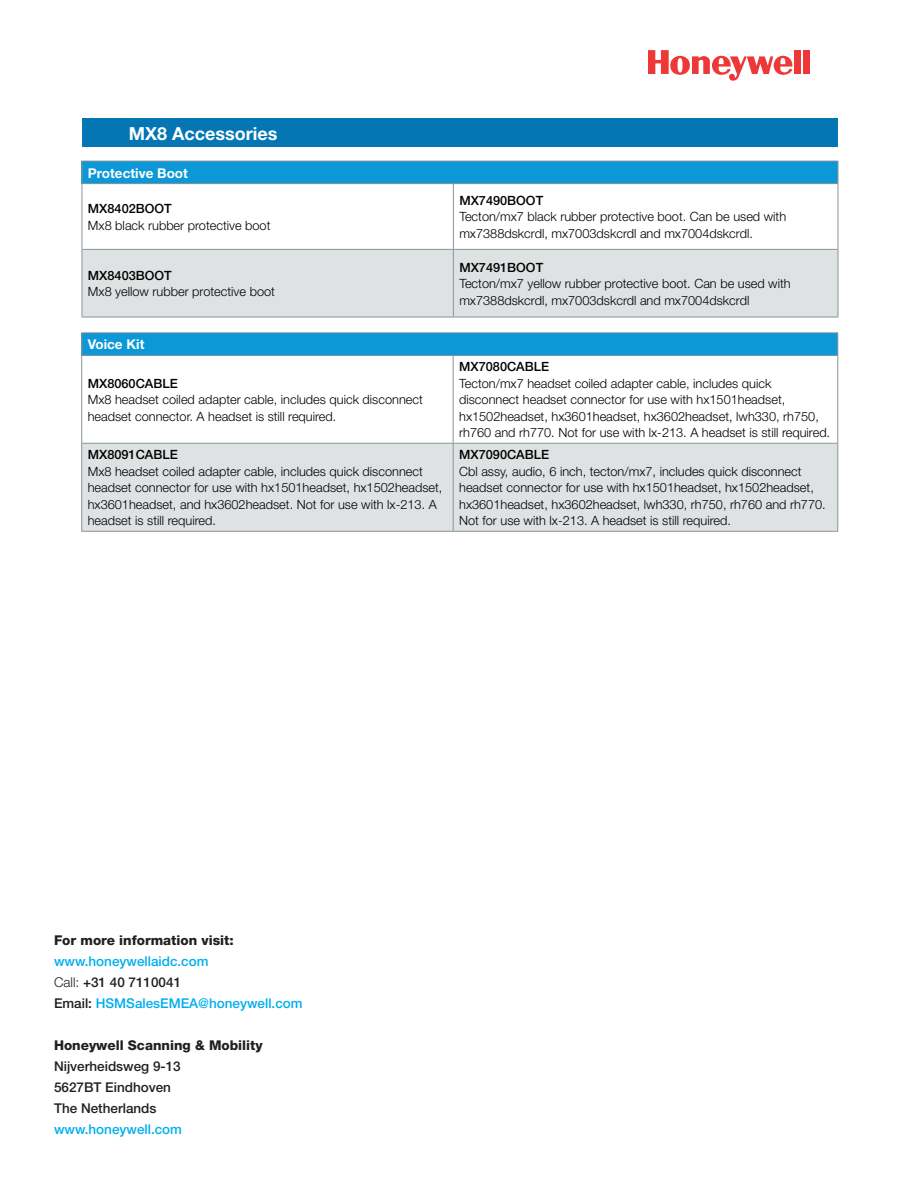
<style>
.page{position:relative;width:918px;height:1188px;background:#fff}
.page>*{position:absolute;margin:0;border:0;box-sizing:border-box;transform-origin:0 0}
.t1{font:700 18px "Helvetica Neue";color:#fff}
.t2{font:500 13.5px/21px "Helvetica Neue";color:#00aeef}
.t3{font:800 13.5px "Helvetica Neue";color:#231f20}
.t4{font:500 13.5px/21px "Helvetica Neue";color:#231f20}
.t5{font:700 13.5px "Helvetica Neue";color:#fff}
.t6{font:300 12.75px/16.5px "Helvetica Neue";color:#000}
.t7{font:500 12.75px "Helvetica Neue";color:#000}
.s1{font-weight:300;color:#231f20}
.s2{color:#231f20}
</style>
<div class="page">
<div style="left:82px;top:118px;width:755px;height:29px;background:#0376b3"></div>
<div style="left:794px;top:50px;width:7px;height:24px;background:#ee3838"></div>
<div style="left:803px;top:50px;width:7px;height:24px;background:#ee3838"></div>
<svg style="left:648px;top:50px;width:145px;height:31px"></svg>
<div style="left:82px;top:161px;width:756px;height:23px;background:#0c98d7"></div>
<div style="left:83px;top:250px;width:755px;height:67px;background:#dfe2e3"></div>
<hr style="left:82px;top:161px;width:371px;height:1px;background:#8b9499">
<svg style="left:82px;top:161px;width:1px;height:22px"></svg>
<hr style="left:453px;top:161px;width:385px;height:1px;background:#8b9499">
<svg style="left:838px;top:161px;width:1px;height:22px"></svg>
<hr style="left:82px;top:183px;width:371px;height:1px;background:#8b9499">
<hr style="left:82px;top:184px;width:1px;height:65px;background:#8b9499">
<hr style="left:453px;top:183px;width:385px;height:1px;background:#8b9499">
<hr style="left:453px;top:184px;width:1px;height:65px;background:#8b9499">
<hr style="left:838px;top:184px;width:1px;height:65px;background:#8b9499">
<hr style="left:82px;top:249px;width:371px;height:1px;background:#8b9499">
<hr style="left:82px;top:250px;width:1px;height:67px;background:#8b9499">
<hr style="left:453px;top:249px;width:385px;height:1px;background:#8b9499">
<hr style="left:453px;top:250px;width:1px;height:67px;background:#8b9499">
<hr style="left:838px;top:250px;width:1px;height:67px;background:#8b9499">
<hr style="left:82px;top:317px;width:371px;height:1px;background:#8b9499">
<hr style="left:453px;top:317px;width:385px;height:1px;background:#8b9499">
<div style="left:82px;top:333px;width:756px;height:22px;background:#0c98d7"></div>
<div style="left:82px;top:444px;width:755px;height:87px;background:#dfe2e3"></div>
<hr style="left:81px;top:332px;width:372px;height:1px;background:#8b9499">
<svg style="left:81px;top:333px;width:1px;height:22px"></svg>
<hr style="left:453px;top:332px;width:385px;height:1px;background:#8b9499">
<svg style="left:837px;top:333px;width:1px;height:22px"></svg>
<hr style="left:81px;top:355px;width:372px;height:1px;background:#8b9499">
<hr style="left:81px;top:356px;width:1px;height:87px;background:#8b9499">
<hr style="left:453px;top:355px;width:385px;height:1px;background:#8b9499">
<hr style="left:453px;top:356px;width:1px;height:87px;background:#8b9499">
<hr style="left:837px;top:356px;width:1px;height:87px;background:#8b9499">
<hr style="left:81px;top:443px;width:372px;height:1px;background:#8b9499">
<hr style="left:81px;top:444px;width:1px;height:87px;background:#8b9499">
<hr style="left:453px;top:443px;width:385px;height:1px;background:#8b9499">
<hr style="left:453px;top:444px;width:1px;height:87px;background:#8b9499">
<hr style="left:837px;top:444px;width:1px;height:87px;background:#8b9499">
<hr style="left:81px;top:531px;width:372px;height:1px;background:#8b9499">
<hr style="left:453px;top:531px;width:385px;height:1px;background:#8b9499">
<h1 class="t1" style="left:129px;top:122px;width:150px">MX8 Accessories</h1>
<p class="t5" style="left:88px;top:164px;width:102px">Protective Boot</p>
<p class="t7" style="left:88px;top:201px;width:85px">MX8402BOOT</p>
<p class="t6" style="left:88px;top:217px;width:184px">Mx8 black rubber protective boot</p>
<p class="t7" style="left:88px;top:268px;width:85px">MX8403BOOT</p>
<p class="t6" style="left:88px;top:283px;width:189px">Mx8 yellow rubber protective boot</p>
<p class="t5" style="left:88px;top:336px;width:58px">Voice Kit</p>
<p class="t7" style="left:88px;top:376px;width:91px">MX8060CABLE</p>
<p class="t6" style="left:88px;top:391px;width:337px">Mx8 headset coiled adapter cable, includes quick disconnect headset connector. A headset is still required.</p>
<p class="t7" style="left:88px;top:447px;width:91px">MX8091CABLE</p>
<p class="t6" style="left:88px;top:463px;width:356px">Mx8 headset coiled adapter cable, includes quick disconnect headset connector for use with hx1501headset, hx1502headset, hx3601headset, and hx3602headset. Not for use with lx-213. A headset is still required.</p>
<p class="t7" style="left:459px;top:193px;width:85px">MX7490BOOT</p>
<p class="t6" style="left:459px;top:208px;width:328px">Tecton/mx7 black rubber protective boot. Can be used with mx7388dskcrdl, mx7003dskcrdl and mx7004dskcrdl.</p>
<p class="t7" style="left:459px;top:260px;width:85px">MX7491BOOT</p>
<p class="t6" style="left:459px;top:275px;width:333px">Tecton/mx7 yellow rubber protective boot. Can be used with mx7388dskcrdl, mx7003dskcrdl and mx7004dskcrdl</p>
<p class="t7" style="left:459px;top:359px;width:91px">MX7080CABLE</p>
<p class="t6" style="left:459px;top:375px;width:373px">Tecton/mx7 headset coiled adapter cable, includes quick disconnect headset connector for use with hx1501headset, hx1502headset, hx3601headset, hx3602headset, lwh330, rh750, rh760 and rh770. Not for use with lx-213. A headset is still required.</p>
<p class="t7" style="left:459px;top:447px;width:91px">MX7090CABLE</p>
<p class="t6" style="left:459px;top:463px;width:368px">Cbl assy, audio, 6 inch, tecton/mx7, includes quick disconnect headset connector for use with hx1501headset, hx1502headset, hx3601headset, hx3602headset, lwh330, rh750, rh760 and rh770.<br>Not for use with lx-213. A headset is still required.</p>
<p class="t3" style="left:54px;top:932px;width:181px">For more information visit:</p>
<p class="t2" style="left:54px;top:951px;width:250px">www.honeywellaidc.com<br><span class="s1">Call:</span> <span class="s2">+31 40 7110041<br>Email:</span> HSMSalesEMEA@honeywell.com</p>
<p class="t3" style="left:54px;top:1037px;width:210px">Honeywell Scanning &amp; Mobility</p>
<p class="t4" style="left:54px;top:1056px;width:128px">Nijverheidsweg 9-13<br>5627BT Eindhoven<br>The Netherlands</p>
<p class="t2" style="left:54px;top:1119px;width:130px">www.honeywell.com</p>
</div>
